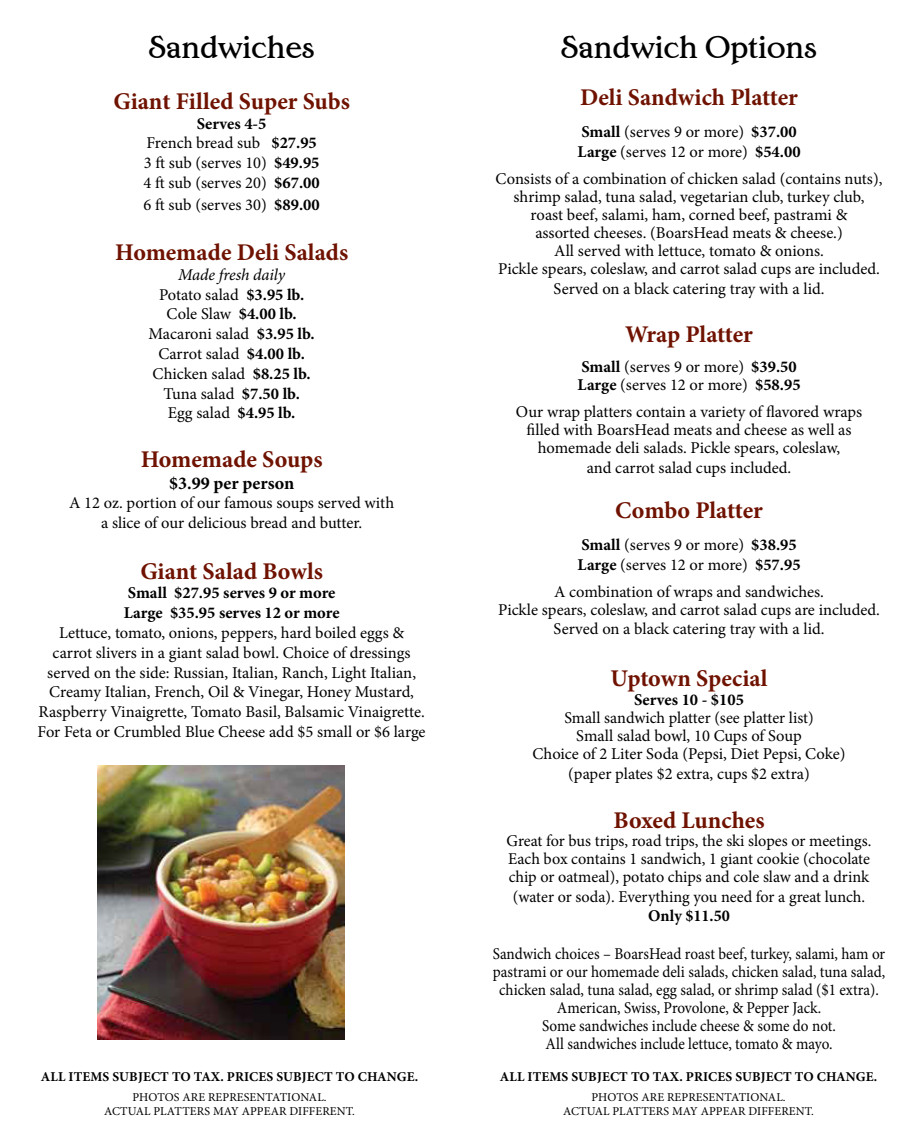
<style>
.page{position:relative;width:918px;height:1134px;background:#fff}
.page>*{position:absolute;margin:0;border:0;box-sizing:border-box;transform-origin:0 0}
.t1{font:33px "Edwardian Medium Let Plain";color:#000}
.t2{font:700 24px "Minion Pro";color:#6f1200}
.t3{font:700 18px "Minion Pro";letter-spacing:.005em;color:#000}
.t4{font:16.5px/19.8px "Minion Pro";color:#000;text-align:center}
.t5{font:16.5px/18px "Minion Pro";color:#000;text-align:center;scale:.92 1}
.t6{font:700 16.5px/19.8px "Minion Pro";color:#000}
.t7{font:700 13.5px "Minion Pro";letter-spacing:.01em;color:#000}
.t8{font:12px "Minion Pro";letter-spacing:.01em;color:#000}
.s1{font-weight:700}
.s2{font-style:italic}
</style>
<div class="page">
<img style="left:98px;top:765px;width:247px;height:275px">
<h1 class="t1" style="left:148px;top:29px;width:168px">Sandwiches</h1>
<h2 class="t2" style="left:113px;top:84px;width:238px">Giant Filled Super Subs</h2>
<p class="t4" style="left:144px;top:113px;width:178px"><span class="s1">Serves 4-5<br></span>French bread sub <span class="s1">$27.95<br></span>3 ft sub (serves 10) <span class="s1">$49.95<br></span>4 ft sub (serves 20) <span class="s1">$67.00</span></p>
<p class="t4" style="left:144px;top:194px;width:178px">6 ft sub (serves 30) <span class="s1">$89.00</span></p>
<h2 class="t2" style="left:115px;top:235px;width:235px">Homemade Deli Salads</h2>
<p class="t4" style="left:149px;top:265px;width:168px"><span class="s2">Made fresh daily<br></span>Potato salad <span class="s1">$3.95 lb.<br></span>Cole Slaw <span class="s1">$4.00 lb.<br></span>Macaroni salad <span class="s1">$3.95 lb.<br></span>Carrot salad <span class="s1">$4.00 lb.<br></span>Chicken salad <span class="s1">$8.25 lb.<br></span>Tuna salad <span class="s1">$7.50 lb.<br></span>Egg salad <span class="s1">$4.95 lb.</span></p>
<h2 class="t2" style="left:141px;top:442px;width:183px">Homemade Soups</h2>
<p class="t3" style="left:169px;top:470px;width:127px">$3.99 per person</p>
<p class="t4" style="left:69px;top:493px;width:327px">A 12 oz. portion of our famous soups served with a slice of our delicious bread and butter.</p>
<h2 class="t2" style="left:140px;top:554px;width:184px">Giant Salad Bowls</h2>
<p class="t6" style="left:124px;top:583px;width:217px">Small $27.95 serves 9 or more<br>Large $35.95 serves 12 or more</p>
<p class="t4" style="left:38px;top:623px;width:390px">Lettuce, tomato, onions, peppers, hard boiled eggs &amp; carrot slivers in a giant salad bowl. Choice of dressings served on the side: Russian, Italian, Ranch, Light Italian, Creamy Italian, French, Oil &amp; Vinegar, Honey Mustard, Raspberry Vinaigrette, Tomato Basil, Balsamic Vinaigrette.<br>For Feta or Crumbled Blue Cheese add $5 small or $6 large</p>
<p class="t7" style="left:41px;top:1067px;width:43px">All items</p>
<p class="t7" style="left:113px;top:1067px;width:26px">subject</p>
<p class="t7" style="left:172px;top:1067px;width:86px">to tax. Prices</p>
<p class="t7" style="left:276px;top:1067px;width:26px">subject</p>
<p class="t7" style="left:336px;top:1067px;width:33px">tocha</p>
<p class="t7" style="left:387px;top:1067px;width:33px">nge.</p>
<p class="t8" style="left:132px;top:1089px;width:141px">Photos are representati</p>
<p class="t8" style="left:291px;top:1089px;width:37px">onal.</p>
<p class="t8" style="left:104px;top:1103px;width:58px">Actual platt</p>
<p class="t8" style="left:190px;top:1103px;width:107px">ers may appear diff</p>
<p class="t8" style="left:315px;top:1103px;width:41px">erent.</p>
<h1 class="t1" style="left:561px;top:29px;width:258px">Sandwich Options</h1>
<h2 class="t2" style="left:580px;top:81px;width:219px">Deli Sandwich Platter</h2>
<p class="t4" style="left:578px;top:122px;width:225px;text-align:left"><span class="s1">Small</span> (serves 9 or more) <span class="s1">$37.00<br>Large</span> (serves 12 or more) <span class="s1">$54.00</span></p>
<p class="t4" style="left:496px;top:170px;width:388px;line-height:18px">Consists of a combination of chicken salad (contains nuts), shrimp salad, tuna salad, vegetarian club, turkey club, roast beef, salami, ham, corned beef, pastrami &amp;<br>assorted cheeses. (BoarsHead meats &amp; cheese.)<br>All served with lettuce, tomato &amp; onions.<br>Pickle spears, coleslaw, and carrot salad cups are included.</p>
<p class="t4" style="left:554px;top:278px;width:272px">Served on a black catering tray with a lid.</p>
<h2 class="t2" style="left:625px;top:317px;width:129px">Wrap Platter</h2>
<p class="t4" style="left:578px;top:358px;width:225px;line-height:18px;text-align:left"><span class="s1">Small</span> (serves 9 or more) <span class="s1">$39.50<br>Large</span> (serves 12 or more) <span class="s1">$58.95</span></p>
<p class="t4" style="left:516px;top:403px;width:348px;line-height:18px">Our wrap platters contain a variety of flavored wraps filled with BoarsHead meats and cheese as well as homemade deli salads. Pickle spears, coleslaw,</p>
<p class="t4" style="left:587px;top:458px;width:206px">and carrot salad cups included.</p>
<h2 class="t2" style="left:615px;top:493px;width:149px">Combo Platter</h2>
<p class="t4" style="left:578px;top:535px;width:225px;text-align:left"><span class="s1">Small</span> (serves 9 or more) <span class="s1">$38.95<br>Large</span> (serves 12 or more) <span class="s1">$57.95</span></p>
<p class="t4" style="left:498px;top:582px;width:383px;line-height:18px">A combination of wraps and sandwiches.<br>Pickle spears, coleslaw, and carrot salad cups are included.</p>
<p class="t4" style="left:554px;top:619px;width:272px">Served on a black catering tray with a lid.</p>
<h2 class="t2" style="left:611px;top:661px;width:159px">Uptown Special</h2>
<p class="t6" style="left:634px;top:690px;width:111px">Serves 10 - $105</p>
<p class="t4" style="left:533px;top:709px;width:315px;line-height:18px">Small sandwich platter (see platter list)<br>Small salad bowl, 10 Cups of Soup<br>Choice of 2 Liter Soda (Pepsi, Diet Pepsi, Coke)</p>
<p class="t4" style="left:568px;top:764px;width:243px">(paper plates $2 extra, cups $2 extra)</p>
<h2 class="t2" style="left:614px;top:803px;width:153px">Boxed Lunches</h2>
<p class="t4" style="left:507px;top:832px;width:366px;line-height:18px;text-align:justify">Great for bus trips, road trips, the ski slopes or meetings.<br>Each box contains 1 sandwich, 1 giant cookie (chocolate chip or oatmeal), potato chips and cole slaw and a drink</p>
<p class="t4" style="left:513px;top:887px;width:354px">(water or soda). Everything you need for a great lunch.</p>
<p class="t6" style="left:648px;top:906px;width:83px">Only $11.50</p>
<p class="t5" style="left:493px;top:945px;width:428px">Sandwich choices – BoarsHead roast beef, turkey, salami, ham or pastrami or our homemade deli salads, chicken salad, tuna salad, chicken salad, tuna salad, egg salad, or shrimp salad ($1 extra).<br>American, Swiss, Provolone, &amp; Pepper Jack.<br>Some sandwiches include cheese &amp; some do not.<br>All sandwiches include lettuce, tomato &amp; mayo.</p>
<p class="t7" style="left:500px;top:1067px;width:43px">All items</p>
<p class="t7" style="left:572px;top:1067px;width:26px">subject</p>
<p class="t7" style="left:631px;top:1067px;width:86px">to tax. Prices</p>
<p class="t7" style="left:735px;top:1067px;width:26px">subject</p>
<p class="t7" style="left:795px;top:1067px;width:33px">tocha</p>
<p class="t7" style="left:846px;top:1067px;width:33px">nge.</p>
<p class="t8" style="left:591px;top:1089px;width:141px">Photos are representati</p>
<p class="t8" style="left:750px;top:1089px;width:37px">onal.</p>
<p class="t8" style="left:563px;top:1103px;width:58px">Actual platt</p>
<p class="t8" style="left:649px;top:1103px;width:107px">ers may appear diff</p>
<p class="t8" style="left:774px;top:1103px;width:41px">erent.</p>
</div>
